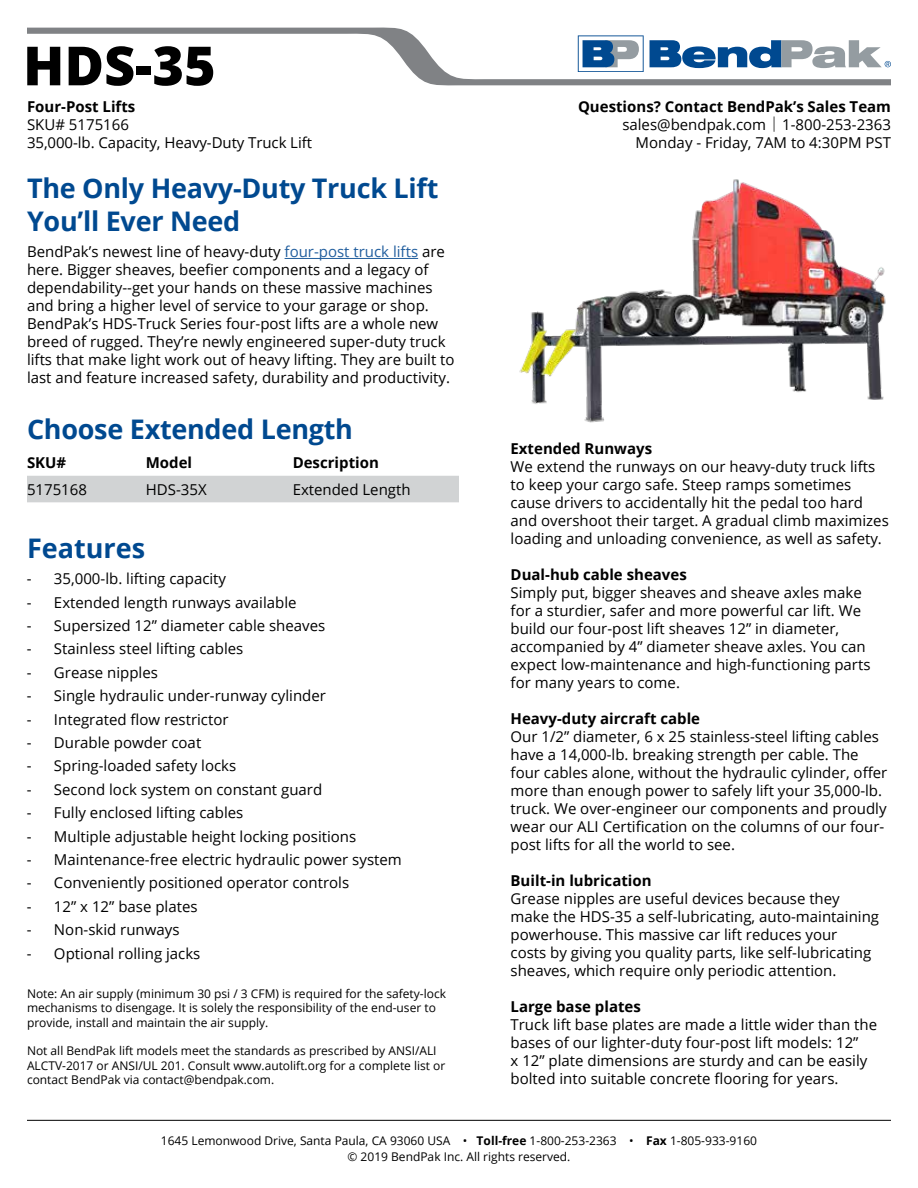
<style>
.page{position:relative;width:918px;height:1188px;background:#fff}
.page>*{position:absolute;margin:0;border:0;box-sizing:border-box;transform-origin:0 0}
.t1{font:800 54px "Open Sans";color:#000}
.t2{font:700 27px/32.4px "Open Sans";letter-spacing:-.01em;color:#004990}
.t3{font:15px/18px "Open Sans";color:#000}
.t4{font:700 15px "Open Sans";color:#000}
.t5{font:12px/14.4px "Open Sans";color:#000}
.s1{color:#215e9e}
.s2{font-weight:700}
.s3{font-weight:300}
</style>
<div class="page">
<img style="left:519px;top:179px;width:367px;height:244px">
<svg style="left:27px;top:27px;width:864px;height:58px"></svg>
<hr style="left:285px;top:258px;width:133px;height:1px;background:#215e9e">
<hr style="left:27px;top:1120px;width:864px;height:1px;background:#000">
<div style="left:27px;top:476px;width:432px;height:26px;background:#d1d3d4"></div>
<svg style="left:650px;top:40px;width:241px;height:28px"></svg>
<svg style="left:578px;top:35px;width:66px;height:37px"></svg>
<h1 class="t1" style="left:23px;top:25px;width:194px">HDS-35</h1>
<p class="t4" style="left:27px;top:96px;width:110px">Four-Post Lifts</p>
<p class="t3" style="left:27px;top:115px;width:287px">SKU# 5175166<br>35,000-lb. Capacity, Heavy-Duty Truck Lift</p>
<h2 class="t2" style="left:27px;top:172px;width:413px">The Only Heavy-Duty Truck Lift<br>You’ll Ever Need</h2>
<p class="t3" style="left:27px;top:243px;width:429px">BendPak’s newest line of heavy-duty <span class="s1">four-post truck lifts</span> are here. Bigger sheaves, beefier components and a legacy of dependability--get your hands on these massive machines and bring a higher level of service to your garage or shop.<br>BendPak’s HDS-Truck Series four-post lifts are a whole new breed of rugged. They’re newly engineered super-duty truck lifts that make light work out of heavy lifting. They are built to last and feature increased safety, durability and productivity.</p>
<h2 class="t2" style="left:27px;top:412px;width:328px">Choose Extended Length</h2>
<p class="t4" style="left:27px;top:452px;width:41px">SKU#</p>
<p class="t4" style="left:146px;top:452px;width:48px">Model</p>
<p class="t4" style="left:293px;top:452px;width:88px">Description</p>
<p class="t3" style="left:27px;top:480px;width:62px">5175168</p>
<p class="t3" style="left:146px;top:480px;width:62px">HDS-35X</p>
<p class="t3" style="left:293px;top:480px;width:119px">Extended Length</p>
<h2 class="t2" style="left:27px;top:531px;width:120px">Features</h2>
<p class="t3" style="left:27px;top:569px;width:201px">- 35,000-lb. lifting capacity</p>
<p class="t3" style="left:27px;top:593px;width:271px">- Extended length runways available</p>
<p class="t3" style="left:27px;top:616px;width:300px">- Supersized 12” diameter cable sheaves</p>
<p class="t3" style="left:27px;top:640px;width:218px">- Stainless steel lifting cables</p>
<p class="t3" style="left:27px;top:663px;width:133px">- Grease nipples</p>
<p class="t3" style="left:27px;top:686px;width:301px">- Single hydraulic under-runway cylinder</p>
<p class="t3" style="left:27px;top:710px;width:203px">- Integrated flow restrictor</p>
<p class="t3" style="left:27px;top:733px;width:176px">- Durable powder coat</p>
<p class="t3" style="left:27px;top:757px;width:211px">- Spring-loaded safety locks</p>
<p class="t3" style="left:27px;top:780px;width:297px">- Second lock system on constant guard</p>
<p class="t3" style="left:27px;top:803px;width:218px">- Fully enclosed lifting cables</p>
<p class="t3" style="left:27px;top:827px;width:331px">- Multiple adjustable height locking positions</p>
<p class="t3" style="left:27px;top:850px;width:376px">- Maintenance-free electric hydraulic power system</p>
<p class="t3" style="left:27px;top:874px;width:324px">- Conveniently positioned operator controls</p>
<p class="t3" style="left:27px;top:897px;width:172px">- 12” x 12” base plates</p>
<p class="t3" style="left:27px;top:920px;width:154px">- Non-skid runways</p>
<p class="t3" style="left:27px;top:944px;width:175px">- Optional rolling jacks</p>
<p class="t5" style="left:27px;top:986px;width:421px">Note: An air supply (minimum 30 psi / 3 CFM) is required for the safety-lock mechanisms to disengage. It is solely the responsibility of the end-user to provide, install and maintain the air supply.</p>
<p class="t5" style="left:27px;top:1044px;width:420px">Not all BendPak lift models meet the standards as prescribed by ANSI/ALI<br>ALCTV-2017 or ANSI/UL 201. Consult www.autolift.org for a complete list or contact BendPak via contact@bendpak.com.</p>
<p class="t3" style="left:578px;top:97px;width:315px;text-align:right"><span class="s2">Questions? Contact BendPak’s Sales Team </span>sales@bendpak.com <span class="s3">|</span> 1-800-253-2363<br>Monday - Friday, 7AM to 4:30PM PST</p>
<p class="t4" style="left:511px;top:438px;width:143px">Extended Runways</p>
<p class="t3" style="left:511px;top:457px;width:380px">We extend the runways on our heavy-duty truck lifts to keep your cargo safe. Steep ramps sometimes cause drivers to accidentally hit the pedal too hard and overshoot their target. A gradual climb maximizes loading and unloading convenience, as well as safety.</p>
<p class="t4" style="left:511px;top:564px;width:178px">Dual-hub cable sheaves</p>
<p class="t3" style="left:511px;top:583px;width:361px">Simply put, bigger sheaves and sheave axles make for a sturdier, safer and more powerful car lift. We build our four-post lift sheaves 12” in diameter, accompanied by 4” diameter sheave axles. You can expect low-maintenance and high-functioning parts for many years to come.</p>
<p class="t4" style="left:511px;top:708px;width:191px">Heavy-duty aircraft cable</p>
<p class="t3" style="left:511px;top:727px;width:378px">Our 1/2” diameter, 6 x 25 stainless-steel lifting cables have a 14,000-lb. breaking strength per cable. The four cables alone, without the hydraulic cylinder, offer more than enough power to safely lift your 35,000-lb. truck. We over-engineer our components and proudly wear our ALI Certification on the columns of our four&shy;post lifts for all the world to see.</p>
<p class="t4" style="left:511px;top:870px;width:143px">Built-in lubrication</p>
<p class="t3" style="left:511px;top:889px;width:370px">Grease nipples are useful devices because they make the HDS-35 a self-lubricating, auto-maintaining powerhouse. This massive car lift reduces your<br>costs by giving you quality parts, like self-lubricating sheaves, which require only periodic attention.</p>
<p class="t4" style="left:511px;top:996px;width:132px">Large base plates</p>
<p class="t3" style="left:511px;top:1015px;width:368px">Truck lift base plates are made a little wider than the bases of our lighter-duty four-post lift models: 12”<br>x 12” plate dimensions are sturdy and can be easily bolted into suitable concrete flooring for years.</p>
<p class="t5" style="left:161px;top:1134px;width:598px">1645 Lemonwood Drive, Santa Paula, CA 93060 USA • <span class="s2">Toll-free</span> 1-800-253-2363 • <span class="s2">Fax</span> 1-805-933-9160</p>
<p class="t5" style="left:348px;top:1149px;width:224px">© 2019 BendPak Inc. All rights reserved.</p>
</div>
